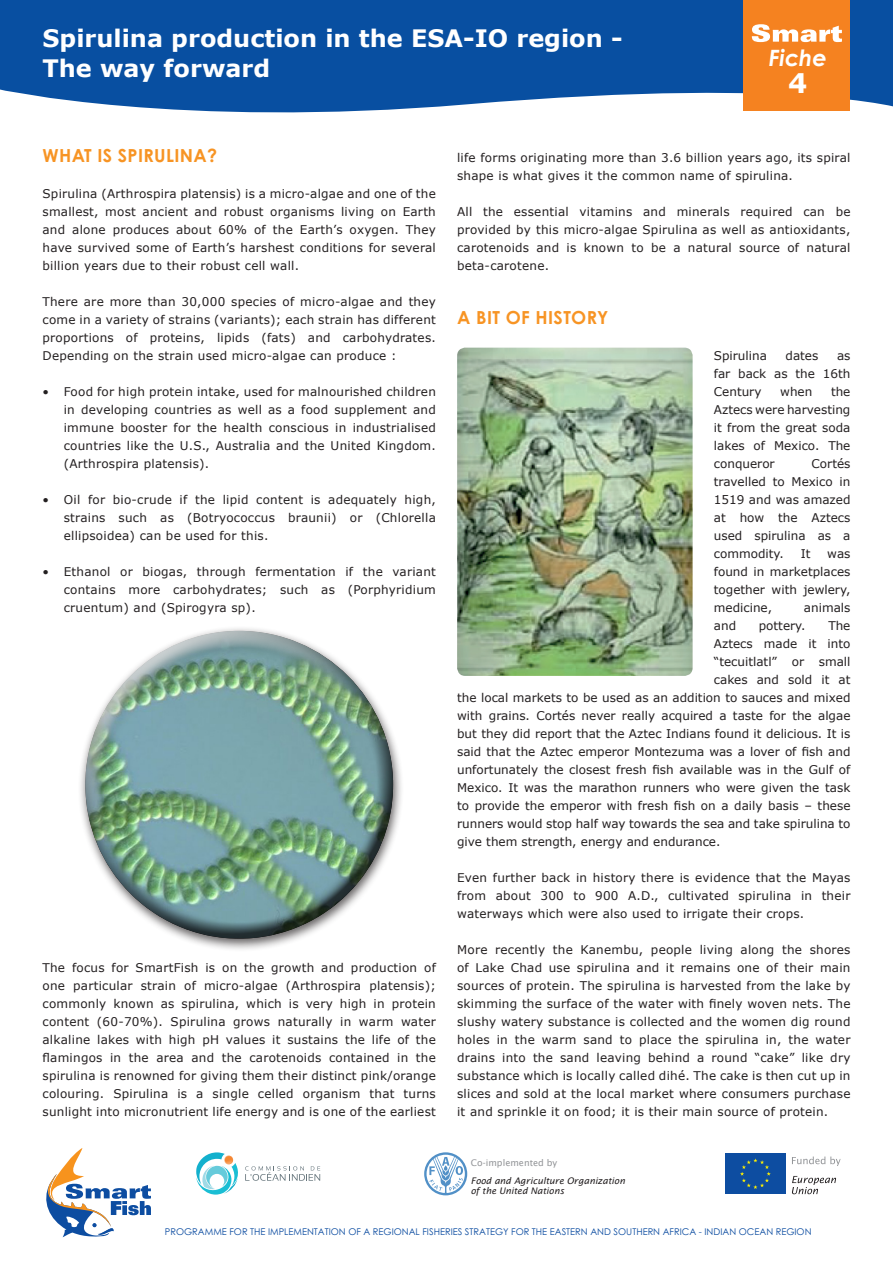
<style>
.page{position:relative;width:893px;height:1263px;background:#fff}
.page>*{position:absolute;margin:0;border:0;box-sizing:border-box;transform-origin:0 0}
.t1{font:700 27px "Verdana";color:#fff}
.t2{font:700 24px/30px "Verdana";color:#fff}
.t3{font:italic 700 22.5px "Century Gothic";letter-spacing:-.005em;color:#fff}
.t4{font:700 18px "Century Gothic";letter-spacing:.02em;color:#f79424}
.t5{font:13.65px "Century Gothic";color:#0d4da1}
.t6{font:12px/18px "Verdana";color:#231f20;text-align:justify}
.t7{font:12px/18px "Verdana";letter-spacing:.02em;color:#231f20}
.t8{font:9.3px "Century Gothic";color:#0d4da1}
.t9{font:italic 9.15px/10.9px "Lucida Sans";color:#231f20}
.t10{font:9.15px "Lucida Sans";color:#939598}
</style>
<div class="page">
<svg style="left:0;top:0;width:893px;height:113px;background:#1e5ea9"></svg>
<div style="left:743px;top:0;width:106px;height:111px;background:#f58220"></div>
<svg style="left:752px;top:24px;width:90px;height:18px"></svg>
<svg style="left:46px;top:1148px;width:105px;height:90px"></svg>
<svg style="left:424px;top:1152px;width:43px;height:43px"></svg>
<div style="left:725px;top:1153px;width:61px;height:41px;background:#0d4da1"></div>
<svg style="left:740px;top:1158px;width:31px;height:31px"></svg>
<svg style="left:792px;top:1176px;width:44px;height:18px"></svg>
<svg style="left:792px;top:1156px;width:49px;height:10px"></svg>
<svg style="left:196px;top:1152px;width:124px;height:42px"></svg>
<img style="left:457px;top:348px;width:236px;height:328px">
<div style="left:78px;top:626px;width:326px;height:326px;background:#231f20;opacity:.7"></div>
<div style="left:85px;top:629px;width:296px;height:241px;background:#fff;opacity:.8"></div>
<div style="left:90px;top:677px;width:304px;height:262px;background:#231f20;opacity:.8"></div>
<h2 class="t2" style="left:43px;top:22px;width:582px">Spirulina production in the ESA-IO region -<br>The way forward</h2>
<h3 class="t3" style="left:769px;top:43px;width:59px">Fiche</h3>
<h1 class="t1" style="left:788px;top:64px;width:21px">4</h1>
<h3 class="t4" style="left:43px;top:144px;width:176px">WHAT IS SPIRULINA?</h3>
<p class="t6" style="left:43px;top:185px;width:395px">Spirulina (Arthrospira platensis) is a micro-algae and one of the smallest, most ancient and robust organisms living on Earth and alone produces about 60% of the Earth’s oxygen. They have survived some of Earth’s harshest conditions for several billion years due to their robust cell wall.</p>
<p class="t6" style="left:43px;top:293px;width:395px">There are more than 30,000 species of micro-algae and they come in a variety of strains (variants); each strain has different proportions of proteins, lipids (fats) and carbohydrates.<br>Depending on the strain used micro-algae can produce :</p>
<p class="t6" style="left:64px;top:383px;width:374px;text-indent:-21px">• Food for high protein intake, used for malnourished children in developing countries as well as a food supplement and immune booster for the health conscious in industrialised countries like the U.S., Australia and the United Kingdom. (Arthrospira platensis).</p>
<p class="t6" style="left:64px;top:491px;width:374px;text-indent:-21px">• Oil for bio-crude if the lipid content is adequately high, strains such as (Botryococcus braunii) or (Chlorella ellipsoidea) can be used for this.</p>
<p class="t6" style="left:64px;top:563px;width:374px;text-indent:-21px">• Ethanol or biogas, through fermentation if the variant contains more carbohydrates; such as (Porphyridium cruentum) and (Spirogyra sp).</p>
<p class="t6" style="left:43px;top:959px;width:395px">The focus for SmartFish is on the growth and production of one particular strain of micro-algae (Arthrospira platensis); commonly known as spirulina, which is very high in protein content (60-70%). Spirulina grows naturally in warm water alkaline lakes with high pH values it sustains the life of the flamingos in the area and the carotenoids contained in the spirulina is renowned for giving them their distinct pink/orange colouring. Spirulina is a single celled organism that turns sunlight into micronutrient life energy and is one of the earliest</p>
<p class="t7" style="left:457px;top:149px;width:395px">life forms originating more than 3.6 billion years ago, its spiral shape is what gives it the common name of spirulina.</p>
<p class="t6" style="left:457px;top:203px;width:395px">All the essential vitamins and minerals required can be provided by this micro-algae Spirulina as well as antioxidants, carotenoids and is known to be a natural source of natural beta-carotene.</p>
<h3 class="t4" style="left:457px;top:306px;width:153px">A BIT OF HISTORY</h3>
<p class="t6" style="left:714px;top:347px;width:55px">Spirulina</p>
<p class="t6" style="left:786px;top:347px;width:34px">dates</p>
<p class="t6" style="left:714px;top:347px;width:138px;text-indent:123px">as far back as the 16th Century</p>
<p class="t6" style="left:714px;top:383px;width:138px;text-indent:117px">the Aztecs were harvesting it from the great soda lakes of Mexico. The conqueror</p>
<p class="t6" style="left:780px;top:383px;width:34px">when</p>
<p class="t6" style="left:714px;top:455px;width:138px;text-indent:98px">Cortés travelled to Mexico in 1519 and was amazed at how the Aztecs used spirulina as a commodity.</p>
<p class="t6" style="left:801px;top:545px;width:11px">It</p>
<p class="t6" style="left:714px;top:545px;width:138px;text-indent:113px">was found in marketplaces together with jewlery, medicine,</p>
<p class="t6" style="left:804px;top:599px;width:48px">animals</p>
<p class="t6" style="left:714px;top:617px;width:24px">and</p>
<p class="t6" style="left:759px;top:617px;width:48px">pottery.</p>
<p class="t6" style="left:828px;top:617px;width:24px">The</p>
<p class="t6" style="left:714px;top:635px;width:138px">Aztecs made it into</p>
<p class="t6" style="left:714px;top:653px;width:138px">“tecuitlatl” or small</p>
<p class="t6" style="left:714px;top:671px;width:138px">cakes and sold it at</p>
<p class="t6" style="left:457px;top:689px;width:395px">the local markets to be used as an addition to sauces and mixed</p>
<p class="t6" style="left:457px;top:707px;width:395px">with grains. Cortés never really acquired a taste for the algae</p>
<p class="t6" style="left:457px;top:725px;width:395px">but they did report that the Aztec Indians found it delicious. It is</p>
<p class="t6" style="left:457px;top:743px;width:395px">said that the Aztec emperor Montezuma was a lover of fish and</p>
<p class="t6" style="left:457px;top:761px;width:395px">unfortunately the closest fresh fish available was in the Gulf of</p>
<p class="t6" style="left:457px;top:779px;width:395px">Mexico. It was the marathon runners who were given the task</p>
<p class="t6" style="left:457px;top:797px;width:395px">to provide the emperor with fresh fish on a daily basis – these</p>
<p class="t6" style="left:457px;top:815px;width:395px">runners would stop half way towards the sea and take spirulina to</p>
<p class="t6" style="left:457px;top:833px;width:265px">give them strength, energy and endurance.</p>
<p class="t6" style="left:457px;top:869px;width:395px">Even further back in history there is evidence that the Mayas from about 300 to 900 A.D., cultivated spirulina in their waterways which were also used to irrigate their crops.</p>
<p class="t6" style="left:457px;top:941px;width:395px">More recently the Kanembu, people living along the shores of Lake Chad use spirulina and it remains one of their main sources of protein. The spirulina is harvested from the lake by skimming the surface of the water with finely woven nets. The slushy watery substance is collected and the women dig round holes in the warm sand to place the spirulina in, the water drains into the sand leaving behind a round “cake” like dry substance which is locally called dihé. The cake is then cut up in slices and sold at the local market where consumers purchase it and sprinkle it on food; it is their main source of protein.</p>
<p class="t10" style="left:471px;top:1157px;width:88px">Co-implemented by</p>
<p class="t9" style="left:471px;top:1175px;width:156px">Food and Agriculture Organization of the United Nations</p>
<p class="t5" style="left:310px;top:1225px;width:384px">EASTERN AND SOUTHERN AFRICA - INDIAN OCEAN REGION</p>
<p class="t8" style="left:165px;top:1226px;width:648px">PROGRAMME FOR THE IMPLEMENTATION OF A REGIONAL FISHERIES STRATEGY FOR THE EASTERN AND SOUTHERN AFRICA - INDIAN OCEAN REGION</p>
</div>
